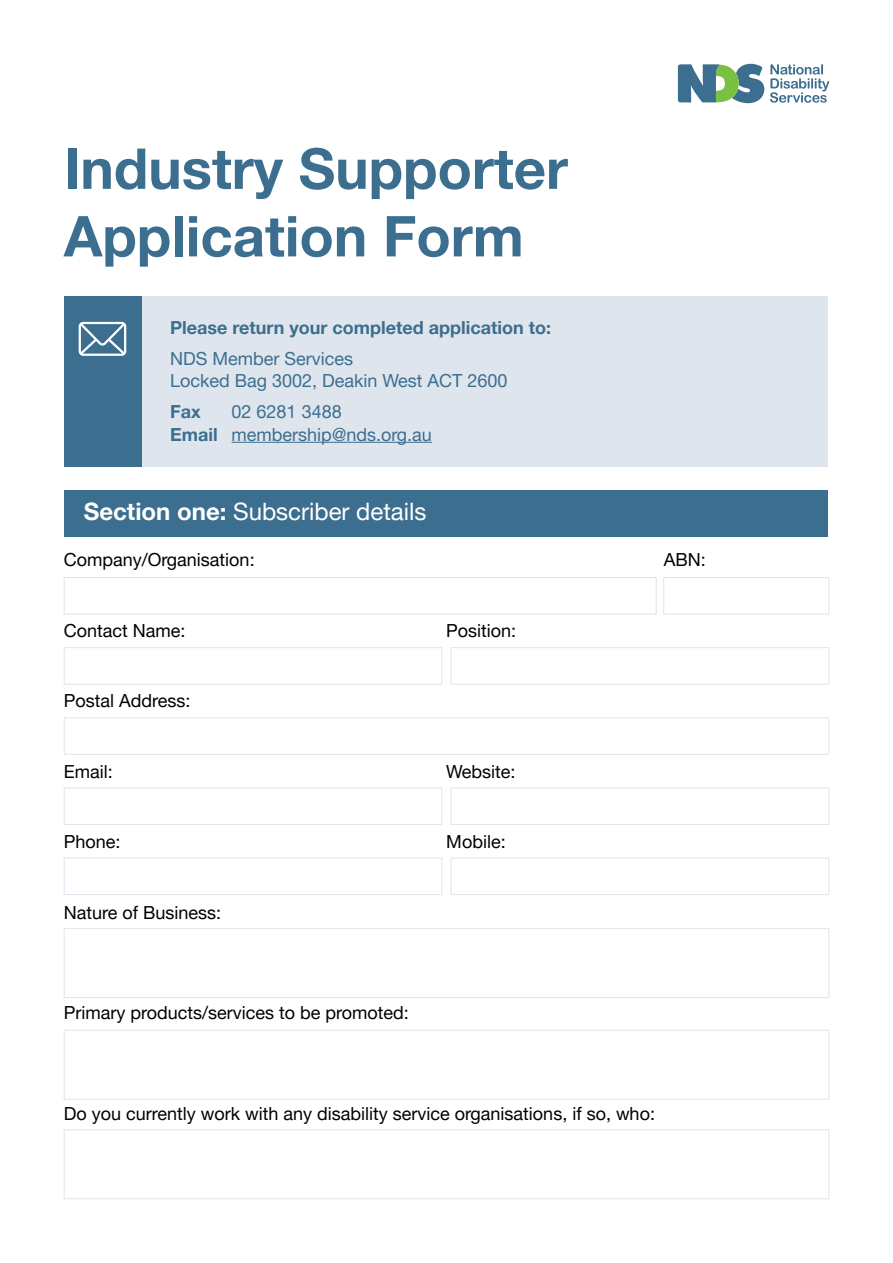
<style>
.page{position:relative;width:893px;height:1263px;background:#fff}
.page>*{position:absolute;margin:0;border:0;box-sizing:border-box;transform-origin:0 0}
.t1{font:700 56.4px/67.5px "Helvetica Neue LT Pro";color:#3b6e8f}
.t2{font:24px "Helvetica Neue LT Pro";color:#fff}
.t3{font:18px "Helvetica Neue LT Pro";color:#000}
.t4{font:18px/22.5px "Helvetica Neue LT Pro";color:#3b6e8f}
.t5{font:700 18px "Helvetica Neue LT Pro";color:#3b6e8f}
.s1{font-weight:700}
</style>
<div class="page">
<svg style="left:678px;top:64px;width:86px;height:39px"></svg>
<svg style="left:770px;top:64px;width:59px;height:39px"></svg>
<div style="left:64px;top:577px;width:593px;height:37px;border:1px solid #dfe5ed"></div>
<div style="left:663px;top:577px;width:166px;height:37px;border:1px solid #dfe5ed"></div>
<div style="left:64px;top:647px;width:378px;height:37px;border:1px solid #dfe5ed"></div>
<div style="left:451px;top:647px;width:378px;height:37px;border:1px solid #dfe5ed"></div>
<div style="left:64px;top:787px;width:378px;height:38px;border:1px solid #dfe5ed"></div>
<div style="left:451px;top:787px;width:378px;height:38px;border:1px solid #dfe5ed"></div>
<div style="left:64px;top:858px;width:378px;height:37px;border:1px solid #dfe5ed"></div>
<div style="left:451px;top:858px;width:378px;height:37px;border:1px solid #dfe5ed"></div>
<div style="left:64px;top:717px;width:765px;height:38px;border:1px solid #dfe5ed"></div>
<div style="left:64px;top:928px;width:765px;height:70px;border:1px solid #dfe5ed"></div>
<div style="left:64px;top:1030px;width:765px;height:69px;border:1px solid #dfe5ed"></div>
<div style="left:64px;top:1129px;width:765px;height:70px;border:1px solid #dfe5ed"></div>
<div style="left:65px;top:490px;width:763px;height:47px;background:#3b6e8f"></div>
<div style="left:64px;top:297px;width:764px;height:170px;background:#dfe5ed"></div>
<hr style="left:232px;top:442px;width:200px;height:1px;background:#3b6e8f">
<div style="left:64px;top:297px;width:78px;height:170px;background:#3b6e8f"></div>
<svg style="left:79px;top:322px;width:47px;height:34px"></svg>
<h1 class="t1" style="left:64px;top:134px;width:506px">Industry Supporter<br>Application Form</h1>
<p class="t5" style="left:170px;top:316px;width:382px">Please return your completed application to:</p>
<p class="t4" style="left:170px;top:347px;width:339px">NDS Member Services<br>Locked Bag 3002, Deakin West ACT 2600</p>
<p class="t5" style="left:170px;top:401px;width:32px">Fax</p>
<p class="t4" style="left:170px;top:400px;width:263px;text-indent:62px">02 6281 3488<br><span class="s1">Email</span> membership@nds.org.au</p>
<h2 class="t2" style="left:84px;top:497px;width:344px"><span class="s1">Section one:</span> Subscriber details</h2>
<p class="t3" style="left:64px;top:549px;width:192px">Company/Organisation:</p>
<p class="t3" style="left:664px;top:549px;width:43px">ABN:</p>
<p class="t3" style="left:64px;top:619px;width:123px">Contact Name:</p>
<p class="t3" style="left:446px;top:619px;width:72px">Position:</p>
<p class="t3" style="left:64px;top:690px;width:128px">Postal Address:</p>
<p class="t3" style="left:64px;top:760px;width:51px">Email:</p>
<p class="t3" style="left:446px;top:760px;width:71px">Website:</p>
<p class="t3" style="left:64px;top:831px;width:58px">Phone:</p>
<p class="t3" style="left:446px;top:831px;width:61px">Mobile:</p>
<p class="t3" style="left:64px;top:901px;width:159px">Nature of Business:</p>
<p class="t3" style="left:64px;top:1002px;width:347px">Primary products/services to be promoted:</p>
<p class="t3" style="left:64px;top:1102px;width:593px">Do you currently work with any disability service organisations, if so, who:</p>
</div>
